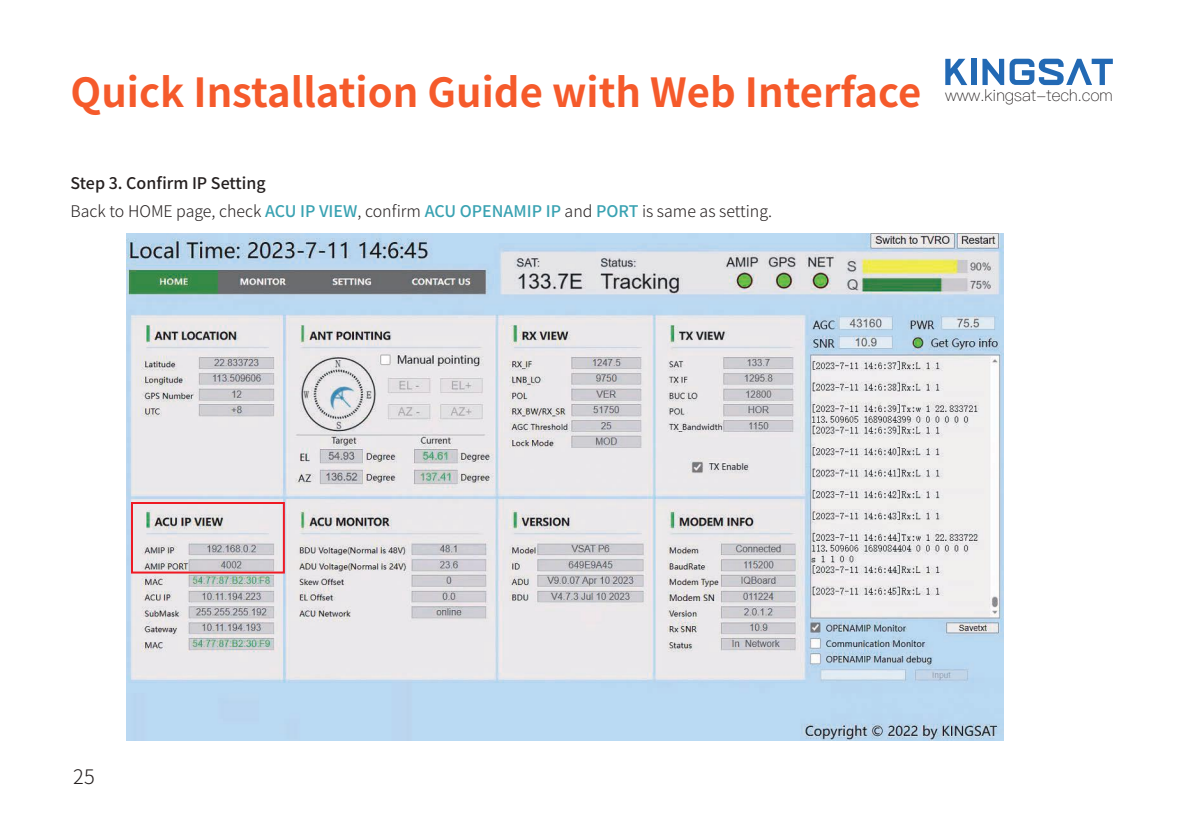
<style>
.page{position:relative;width:1191px;height:840px;background:#fff}
.page>*{position:absolute;margin:0;border:0;box-sizing:border-box;transform-origin:0 0}
.t1{font:700 40px "Source Han Sans CN";color:#f55a2b}
.t2{font:300 20px "Source Han Sans CN";color:#241f1f}
.t3{font:16.2px "Ping Fang SC Light";color:#241f1f}
.t4{font:300 16px/28px "Source Han Sans CN";color:#241f1f}
.s1{font-weight:500}
.s2{font-weight:500;color:#39a2b2}
</style>
<div class="page">
<img style="left:127px;top:233px;width:876px;height:507px">
<div style="left:131px;top:501px;width:154px;height:72px;border:2px solid #ef1923"></div>
<svg style="left:945px;top:59px;width:22px;height:26px"></svg>
<div style="left:971px;top:59px;width:5px;height:26px;background:#2269b4"></div>
<svg style="left:982px;top:59px;width:130px;height:26px"></svg>
<h1 class="t1" style="left:71px;top:70px;width:852px">Quick Installation Guide with Web Interface</h1>
<p class="t4" style="left:71px;top:169px;width:703px"><span class="s1">Step 3. Confirm IP Setting<br></span>Back to HOME page, check <span class="s2">ACU IP VIEW</span>, confirm <span class="s2">ACU OPENAMIP IP</span> and <span class="s2">PORT</span> is same as setting.</p>
<p class="t3" style="left:945px;top:85px;width:169px">www.kingsat-tech.com</p>
<p class="t2" style="left:73px;top:765px;width:23px">25</p>
</div>
